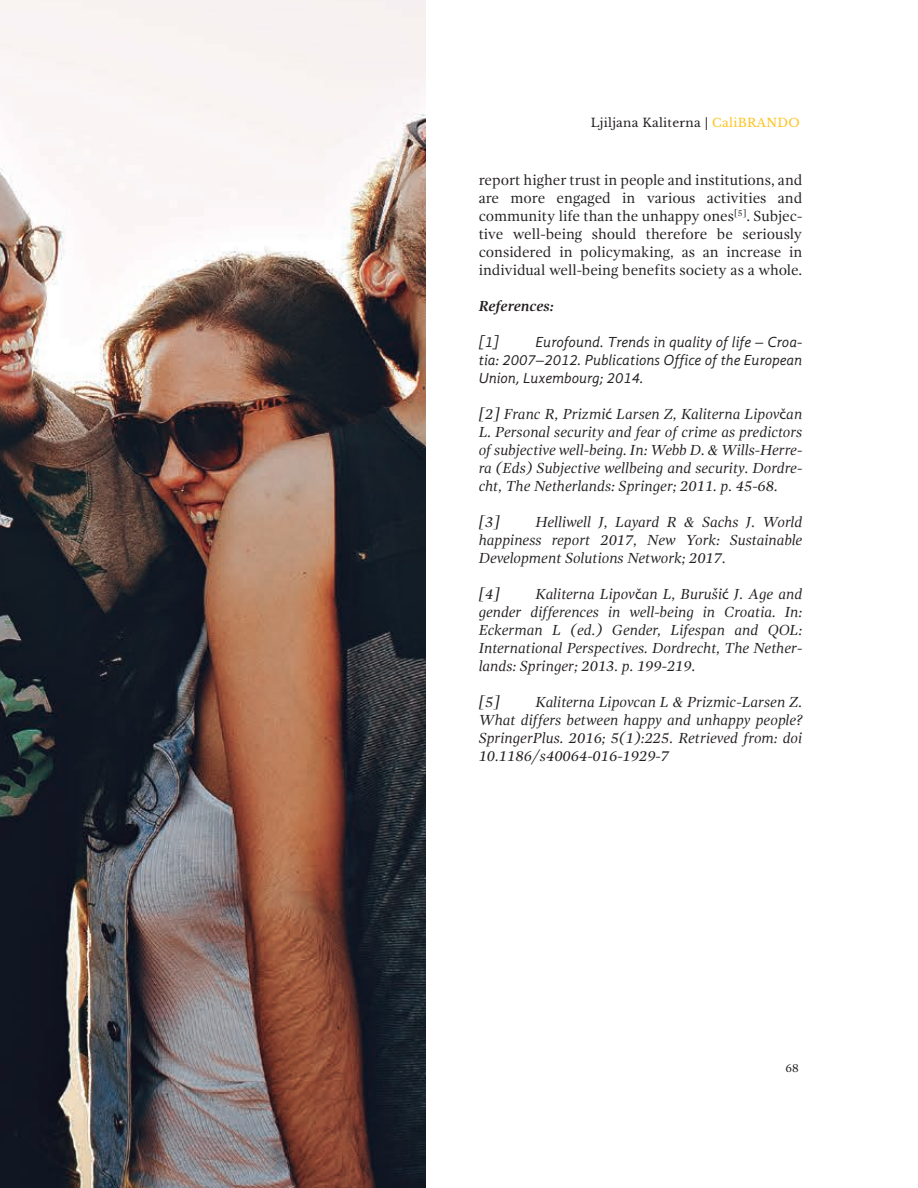
<style>
.page{position:relative;width:918px;height:1188px;background:#fff}
.page>*{position:absolute;margin:0;border:0;box-sizing:border-box;transform-origin:0 0}
.t1{font:italic 15px/18px "Gandhi Serif";color:#231f20;text-align:justify}
.t2{font:15px/18px "Gandhi Serif";color:#231f20;text-align:justify}
.t3{font:italic 15px/18px "Gandhi Sans";color:#231f20;text-align:justify}
.t4{font:italic 700 15px "Gandhi Serif";color:#231f20}
.t5{font:12px "Libre Baskerville";letter-spacing:.025em;color:#231f20}
.t6{font:12px "Gandhi Serif";color:#231f20}
.s1{color:#fec322}
.s2{font-family:"Myriad Pro";font-style:normal}
</style>
<div class="page">
<img style="left:0;top:0;width:426px;height:1188px">
<p class="t5" style="left:591px;top:115px;width:211px">Ljiljana Kaliterna | <span class="s1">CaliBRANDO</span></p>
<p class="t2" style="left:479px;top:171px;width:325px">report higher trust in people and institutions, and are more engaged in various activities and community life than the unhappy ones<sup>[5]</sup>. Subjec&shy;tive well-being should therefore be seriously considered in policymaking, as an increase in individual well-being benefits society as a whole.</p>
<p class="t4" style="left:479px;top:297px;width:77px">References:</p>
<p class="t3" style="left:479px;top:333px;width:22px">[1]</p>
<p class="t3" style="left:479px;top:333px;width:325px;text-indent:57px">Eurofound. Trends in quality of life – Croa&shy;tia: 2007–2012. Publications Office of the European Union, Luxembourg; 2014.</p>
<p class="t1" style="left:479px;top:405px;width:325px">[2] Franc R, Prizmi<span class="s2">ć</span> Larsen Z, Kaliterna Lipov<span class="s2">č</span>an L. Personal security and fear of crime as predictors of subjective well-being. In: Webb D. &amp; Wills-Herre&shy;ra (Eds) Subjective wellbeing and security. Dordre&shy;cht, The Netherlands: Springer; 2011. p. 45-68.</p>
<p class="t1" style="left:479px;top:513px;width:23px">[3]</p>
<p class="t1" style="left:479px;top:513px;width:325px;text-indent:57px">Helliwell J, Layard R &amp; Sachs J. World happiness report 2017, New York: Sustainable Development Solutions Network; 2017.</p>
<p class="t1" style="left:479px;top:585px;width:23px">[4]</p>
<p class="t1" style="left:479px;top:585px;width:325px;text-indent:57px">Kaliterna Lipov<span class="s2">č</span>an L, Buruši<span class="s2">ć</span> J. Age and gender differences in well-being in Croatia. In:<br>Eckerman L (ed.) Gender, Lifespan and QOL:<br>International Perspectives. Dordrecht, The Nether&shy;lands: Springer; 2013. p. 199-219.</p>
<p class="t1" style="left:479px;top:693px;width:23px">[5]</p>
<p class="t1" style="left:479px;top:693px;width:325px;text-indent:57px">Kaliterna Lipovcan L &amp; Prizmic-Larsen Z.<br>What differs between happy and unhappy people?<br>SpringerPlus. 2016; 5(1):225. Retrieved from: doi 10.1186/s40064-016-1929-7</p>
<p class="t6" style="left:786px;top:1061px;width:15px">68</p>
</div>
